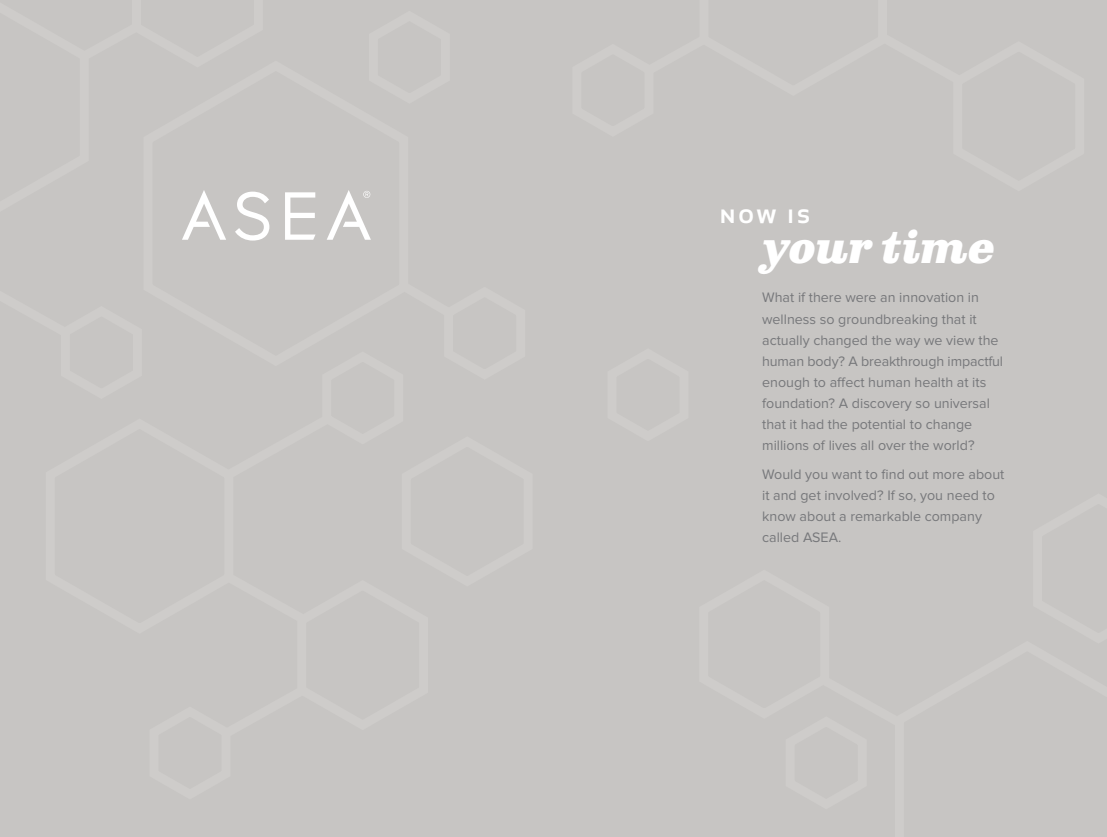
<style>
.page{position:relative;width:1107px;height:837px;background:#c7c5c3}
.page>*{position:absolute;margin:0;border:0;box-sizing:border-box;transform-origin:0 0}
.t1{font:italic 700 43.5px "Clarendon Text Pro";letter-spacing:-.025em;color:#fff}
.t2{font:500 27px "Apex New";color:#fff}
.t3{font:14.25px/21px "Proxima Nova";color:#77787b}
</style>
<div class="page">
<svg style="left:285px;top:190px;width:86px;height:50px"></svg>
<svg style="left:182px;top:190px;width:88px;height:51px"></svg>
<h2 class="t2" style="left:720px;top:195px;width:92px">now is</h2>
<h1 class="t1" style="left:762px;top:221px;width:235px">your time</h1>
<p class="t3" style="left:762px;top:287px;width:243px">What if there were an innovation in wellness so groundbreaking that it actually changed the way we view the human body? A breakthrough impactful enough to affect human health at its foundation? A discovery so universal that it had the potential to change millions of lives all over the world?</p>
<p class="t3" style="left:762px;top:464px;width:244px">Would you want to find out more about it and get involved? If so, you need to know about a remarkable company called ASEA.</p>
</div>
